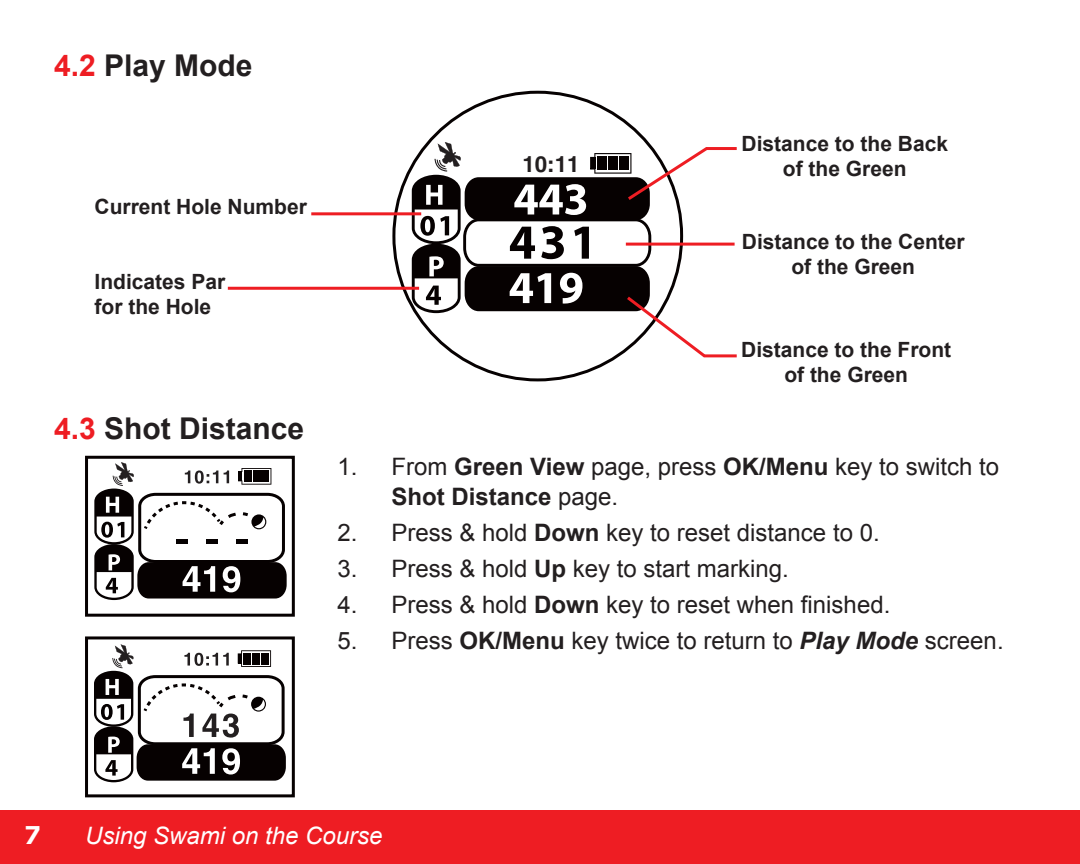
<style>
.page{position:relative;width:1080px;height:864px;background:#fff}
.page>*{position:absolute;margin:0;border:0;box-sizing:border-box;transform-origin:0 0}
.t1{font:700 30px "Arial";color:#231f20}
.t2{font:700 30px "Morgan Sn Caps";color:#fff}
.t3{font:24px/30px "Arial";color:#231f20}
.t4{font:italic 24px "Arial";color:#fff}
.t5{font:700 22.2px "Helvetica";color:#231f20}
.t6{font:700 21px/25.2px "Arial";color:#231f20;text-align:center}
.s1{color:#ee1d23}
.s2{font-weight:700}
.s3{font-weight:700;font-style:italic}
</style>
<div class="page">
<div style="left:0;top:810px;width:1080px;height:54px;background:#ee1d23"></div>
<hr style="left:311px;top:212px;width:110px;height:3px;background:#ee1d23">
<hr style="left:228px;top:287px;width:191px;height:3px;background:#ee1d23">
<svg style="left:412px;top:142px;width:325px;height:217px"></svg>
<svg style="left:94px;top:462px;width:193px;height:138px"></svg>
<div style="left:85px;top:456px;width:210px;height:161px;border:3px solid #060101"></div>
<div style="left:85px;top:636px;width:210px;height:161px;border:3px solid #060101"></div>
<svg style="left:94px;top:644px;width:192px;height:138px"></svg>
<p class="t1" style="left:54px;top:45px;width:200px"><span class="s1">4.2</span> Play Mode</p>
<p class="t6" style="left:95px;top:195px;width:214px">Current Hole Number</p>
<p class="t6" style="left:95px;top:270px;width:132px">Indicates Par</p>
<p class="t6" style="left:95px;top:295px;width:118px">for the Hole</p>
<p class="t1" style="left:54px;top:409px;width:252px"><span class="s1">4.3</span> Shot Distance</p>
<p class="t5" style="left:522px;top:151px;width:59px">10:11</p>
<p class="t6" style="left:742px;top:132px;width:208px">Distance to the Back of the Green</p>
<p class="t6" style="left:742px;top:229px;width:224px">Distance to the Center of the Green</p>
<p class="t6" style="left:741px;top:337px;width:212px">Distance to the Front of the Green</p>
<p class="t3" style="left:392px;top:452px;width:609px;text-indent:-54px">1. From <span class="s2">Green View</span> page, press <span class="s2">OK/Menu</span> key to switch to<br><span class="s2">Shot Distance</span> page.</p>
<p class="t3" style="left:338px;top:518px;width:544px">2. Press &amp; hold <span class="s2">Down</span> key to reset distance to 0.</p>
<p class="t3" style="left:338px;top:554px;width:453px">3. Press &amp; hold <span class="s2">Up</span> key to start marking.</p>
<p class="t3" style="left:338px;top:590px;width:554px">4. Press &amp; hold <span class="s2">Down</span> key to reset when finished.</p>
<p class="t3" style="left:338px;top:626px;width:668px">5. Press <span class="s2">OK/Menu</span> key twice to return to <span class="s3">Play Mode</span> screen.</p>
<p class="t2" style="left:24px;top:819px;width:19px">7</p>
<p class="t4" style="left:85px;top:821px;width:299px">Using Swami on the Course</p>
</div>
